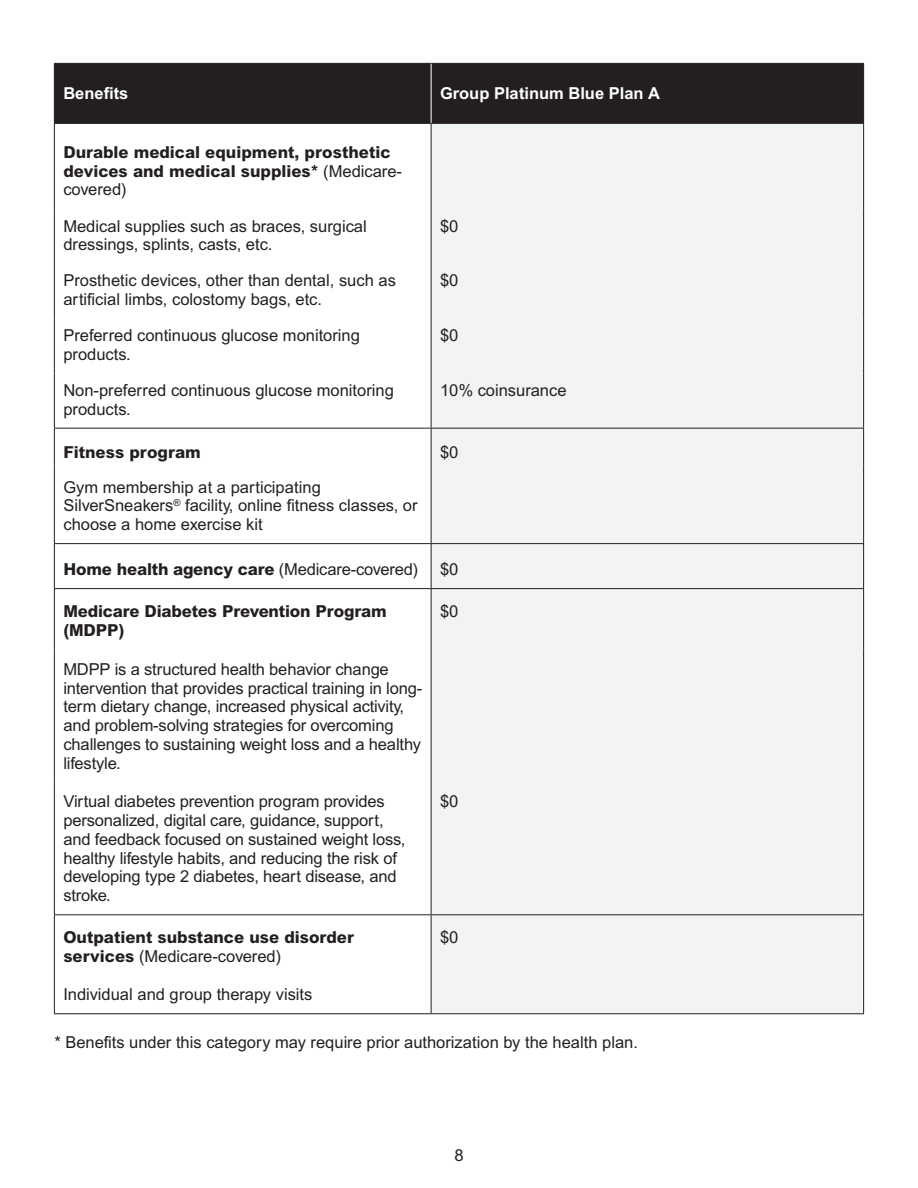
<style>
.page{position:relative;width:918px;height:1188px;background:#fff}
.page>*{position:absolute;margin:0;border:0;box-sizing:border-box;transform-origin:0 0}
.t1{font:16.5px/18.8px "Arial MT Std";color:#231f20}
.t2{font:800 16.5px/18.8px "Arial MT Std";color:#231f20}
.t3{font:700 16.5px "Arial MT Std";color:#fff}
.s1{font-weight:400}
</style>
<div class="page">
<div style="left:55px;top:64px;width:808px;height:59px;background:#231f20"></div>
<div style="left:432px;top:124px;width:431px;height:889px;background:#f2f3f4"></div>
<hr style="left:54px;top:124px;width:1px;height:85px;background:#231f20">
<hr style="left:54px;top:209px;width:1px;height:55px;background:#231f20">
<hr style="left:54px;top:264px;width:1px;height:55px;background:#231f20">
<hr style="left:54px;top:319px;width:1px;height:54px;background:#231f20">
<hr style="left:54px;top:373px;width:1px;height:55px;background:#231f20">
<hr style="left:54px;top:428px;width:377px;height:1px;background:#231f20">
<hr style="left:54px;top:429px;width:1px;height:37px;background:#231f20">
<hr style="left:54px;top:466px;width:1px;height:77px;background:#231f20">
<hr style="left:54px;top:543px;width:377px;height:1px;background:#231f20">
<hr style="left:54px;top:544px;width:1px;height:44px;background:#231f20">
<hr style="left:54px;top:589px;width:1px;height:60px;background:#231f20">
<hr style="left:54px;top:649px;width:1px;height:133px;background:#231f20">
<hr style="left:54px;top:782px;width:1px;height:132px;background:#231f20">
<hr style="left:54px;top:915px;width:1px;height:98px;background:#231f20">
<hr style="left:54px;top:63px;width:377px;height:1px;background:#231f20">
<hr style="left:54px;top:64px;width:1px;height:59px;background:#231f20">
<hr style="left:431px;top:63px;width:433px;height:1px;background:#231f20">
<hr style="left:431px;top:64px;width:1px;height:59px;background:#fff">
<hr style="left:863px;top:64px;width:1px;height:59px;background:#231f20">
<hr style="left:54px;top:123px;width:377px;height:1px;background:#231f20">
<hr style="left:431px;top:123px;width:433px;height:1px;background:#231f20">
<hr style="left:431px;top:124px;width:1px;height:85px;background:#231f20">
<hr style="left:431px;top:209px;width:1px;height:55px;background:#231f20">
<hr style="left:431px;top:264px;width:1px;height:55px;background:#231f20">
<hr style="left:431px;top:319px;width:1px;height:54px;background:#231f20">
<hr style="left:431px;top:373px;width:1px;height:55px;background:#231f20">
<hr style="left:431px;top:429px;width:1px;height:37px;background:#231f20">
<hr style="left:431px;top:466px;width:1px;height:77px;background:#231f20">
<hr style="left:863px;top:124px;width:1px;height:85px;background:#231f20">
<hr style="left:863px;top:209px;width:1px;height:55px;background:#231f20">
<hr style="left:863px;top:264px;width:1px;height:55px;background:#231f20">
<hr style="left:863px;top:319px;width:1px;height:54px;background:#231f20">
<hr style="left:863px;top:373px;width:1px;height:55px;background:#231f20">
<hr style="left:863px;top:429px;width:1px;height:37px;background:#231f20">
<hr style="left:863px;top:466px;width:1px;height:77px;background:#231f20">
<hr style="left:431px;top:428px;width:433px;height:1px;background:#231f20">
<hr style="left:431px;top:544px;width:1px;height:44px;background:#231f20">
<hr style="left:431px;top:589px;width:1px;height:60px;background:#231f20">
<hr style="left:431px;top:649px;width:1px;height:133px;background:#231f20">
<hr style="left:431px;top:782px;width:1px;height:132px;background:#231f20">
<hr style="left:431px;top:915px;width:1px;height:98px;background:#231f20">
<hr style="left:431px;top:543px;width:433px;height:1px;background:#231f20">
<hr style="left:863px;top:544px;width:1px;height:44px;background:#231f20">
<hr style="left:863px;top:589px;width:1px;height:60px;background:#231f20">
<hr style="left:863px;top:649px;width:1px;height:133px;background:#231f20">
<hr style="left:863px;top:782px;width:1px;height:132px;background:#231f20">
<hr style="left:863px;top:915px;width:1px;height:98px;background:#231f20">
<hr style="left:54px;top:588px;width:377px;height:1px;background:#231f20">
<hr style="left:431px;top:588px;width:433px;height:1px;background:#231f20">
<hr style="left:54px;top:914px;width:377px;height:1px;background:#231f20">
<hr style="left:431px;top:914px;width:433px;height:1px;background:#231f20">
<hr style="left:54px;top:1013px;width:377px;height:1px;background:#231f20">
<hr style="left:431px;top:1013px;width:433px;height:1px;background:#231f20">
<p class="t3" style="left:63px;top:84px;width:67px">Benefits</p>
<p class="t3" style="left:440px;top:84px;width:221px">Group Platinum Blue Plan A</p>
<p class="t2" style="left:63px;top:143px;width:340px">Durable medical equipment, prosthetic devices and medical supplies* <span class="s1">(Medicare&shy;covered)</span></p>
<p class="t1" style="left:63px;top:217px;width:305px">Medical supplies such as braces, surgical dressings, splints, casts, etc.</p>
<p class="t1" style="left:440px;top:217px;width:20px">$0</p>
<p class="t1" style="left:63px;top:272px;width:334px">Prosthetic devices, other than dental, such as artificial limbs, colostomy bags, etc.</p>
<p class="t1" style="left:440px;top:272px;width:20px">$0</p>
<p class="t1" style="left:63px;top:327px;width:298px">Preferred continuous glucose monitoring products.</p>
<p class="t1" style="left:440px;top:327px;width:20px">$0</p>
<p class="t1" style="left:63px;top:382px;width:332px">Non-preferred continuous glucose monitoring products.</p>
<p class="t1" style="left:440px;top:382px;width:128px">10% coinsurance</p>
<p class="t2" style="left:63px;top:443px;width:139px">Fitness program</p>
<p class="t1" style="left:440px;top:444px;width:20px">$0</p>
<p class="t1" style="left:63px;top:478px;width:356px">Gym membership at a participating<br>SilverSneakers<sup>®</sup> facility, online fitness classes, or choose a home exercise kit</p>
<p class="t2" style="left:63px;top:560px;width:356px">Home health agency care <span class="s1">(Medicare-covered)</span></p>
<p class="t1" style="left:440px;top:561px;width:20px">$0</p>
<p class="t2" style="left:63px;top:602px;width:325px">Medicare Diabetes Prevention Program (MDPP)</p>
<p class="t1" style="left:440px;top:603px;width:20px">$0</p>
<p class="t1" style="left:63px;top:660px;width:360px">MDPP is a structured health behavior change intervention that provides practical training in long&shy;term dietary change, increased physical activity, and problem-solving strategies for overcoming challenges to sustaining weight loss and a healthy lifestyle.</p>
<p class="t1" style="left:63px;top:793px;width:344px">Virtual diabetes prevention program provides personalized, digital care, guidance, support, and feedback focused on sustained weight loss, healthy lifestyle habits, and reducing the risk of developing type 2 diabetes, heart disease, and stroke.</p>
<p class="t1" style="left:440px;top:793px;width:20px">$0</p>
<p class="t2" style="left:63px;top:928px;width:292px">Outpatient substance use disorder services <span class="s1">(Medicare-covered)</span></p>
<p class="t1" style="left:63px;top:986px;width:251px">Individual and group therapy visits</p>
<p class="t1" style="left:440px;top:929px;width:20px">$0</p>
<p class="t1" style="left:54px;top:1034px;width:585px">* Benefits under this category may require prior authorization by the health plan.</p>
<p class="t1" style="left:454px;top:1147px;width:11px">8</p>
</div>
